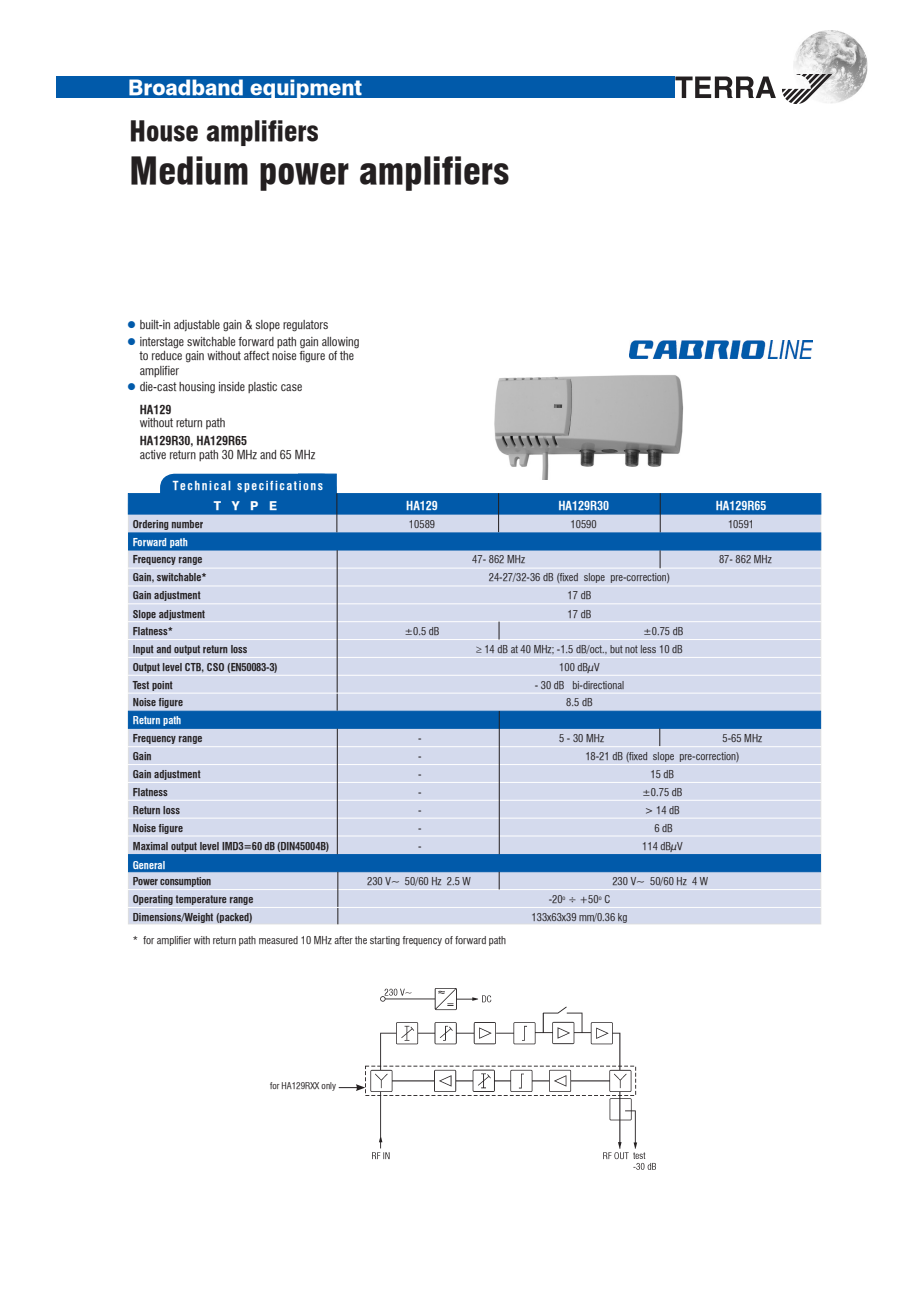
<style>
.page{position:relative;width:919px;height:1289px;background:#fff}
.page>*{position:absolute;margin:0;border:0;box-sizing:border-box;transform-origin:0 0}
.t1{font:900 36px "Helvetica LT Condensed";color:#231f20}
.t2{font:900 27px "Helvetica LT Condensed";color:#231f20}
.t3{font:21px "Helvetica Heavy Baltic";color:#fff}
.t4{font:12px/14.4px "Helvetica LT Condensed";color:#231f20}
.t5{font:700 12px "Helvetica LT Condensed";letter-spacing:.13em;color:#fff}
.t6{font:700 12px "Helvetica LT Condensed";color:#231f20}
.t7{font:700 12px "Helvetica LT Condensed";color:#fff}
.t8{font:12px "Helvetica Heavy Baltic";color:#fff}
.Times-rs{font:10.5px "Helvetica LT Condensed";color:#231f20}
.Times-rs-2{font:700 10.5px "Helvetica LT Condensed";color:#231f20}
.Times-rs-3{font:700 10.5px "Helvetica LT Condensed";color:#fff}
.Times-rs-4{font:700 10.5px "Helvetica LT Condensed";letter-spacing:-.02em;color:#231f20}
.t9{font:9px "Helvetica LT Condensed";color:#231f20}
.s1{color:#015aaa}
</style>
<div class="page">
<div style="left:56px;top:77px;width:619px;height:21px;background:#015aaa"></div>
<img style="left:793px;top:30px;width:74px;height:74px">
<div style="left:128px;top:503px;width:693px;height:421px;background:#d4daed;border:1px solid #dcdddf"></div>
<div style="left:128px;top:493px;width:693px;height:21px;background:#015aaa;border:1px solid #015aaa"></div>
<div style="left:161px;top:474px;width:174px;height:33px;background:#015aaa;border-radius:14px"></div>
<div style="left:160px;top:473px;width:176px;height:35px;border:2px solid #015aaa;border-radius:14px"></div>
<div style="left:298px;top:473px;width:38px;height:35px;background:#015aaa;border:1px solid #015aaa"></div>
<hr style="left:128px;top:568px;width:693px;height:1px;background:#fff">
<hr style="left:128px;top:585px;width:693px;height:1px;background:#fff">
<hr style="left:128px;top:603px;width:693px;height:1px;background:#fff">
<hr style="left:128px;top:621px;width:693px;height:1px;background:#fff">
<hr style="left:128px;top:639px;width:693px;height:1px;background:#fff">
<hr style="left:128px;top:657px;width:693px;height:1px;background:#fff">
<hr style="left:128px;top:675px;width:693px;height:1px;background:#fff">
<hr style="left:498px;top:493px;width:1px;height:39px;background:#231f20">
<hr style="left:660px;top:493px;width:1px;height:39px;background:#231f20">
<hr style="left:128px;top:764px;width:693px;height:1px;background:#fff">
<hr style="left:128px;top:835px;width:693px;height:1px;background:#fff">
<div style="left:128px;top:532px;width:693px;height:18px;background:#015aaa;border:1px solid #015aaa"></div>
<div style="left:128px;top:854px;width:692px;height:18px;background:#015aaa;border:1px solid #015aaa"></div>
<svg style="left:659px;top:550px;width:1px;height:18px"></svg>
<div style="left:128px;top:710px;width:692px;height:18px;background:#015aaa;border:1px solid #015aaa"></div>
<svg style="left:659px;top:728px;width:1px;height:18px"></svg>
<hr style="left:128px;top:782px;width:693px;height:1px;background:#fff">
<hr style="left:336px;top:493px;width:1px;height:39px;background:#231f20">
<hr style="left:128px;top:800px;width:693px;height:1px;background:#fff">
<hr style="left:128px;top:817px;width:693px;height:1px;background:#fff">
<hr style="left:337px;top:550px;width:1px;height:160px;background:#231f20">
<svg style="left:498px;top:621px;width:1px;height:18px"></svg>
<hr style="left:128px;top:746px;width:693px;height:1px;background:#fff">
<hr style="left:128px;top:889px;width:693px;height:1px;background:#fff">
<hr style="left:499px;top:711px;width:1px;height:143px;background:#231f20">
<svg style="left:499px;top:871px;width:1px;height:18px"></svg>
<hr style="left:337px;top:728px;width:1px;height:126px;background:#231f20">
<hr style="left:337px;top:871px;width:1px;height:53px;background:#231f20">
<hr style="left:128px;top:907px;width:693px;height:1px;background:#fff">
<hr style="left:128px;top:693px;width:693px;height:1px;background:#fff">
<img style="left:494px;top:375px;width:190px;height:104px">
<img style="left:675px;top:74px;width:156px;height:29px">
<img style="left:629px;top:340px;width:183px;height:18px">
<svg style="left:339px;top:1084px;width:26px;height:7px"></svg>
<img style="left:365px;top:988px;width:290px;height:181px">
<p class="t3" style="left:128px;top:74px;width:235px">Broadband equipment</p>
<p class="t2" style="left:130px;top:115px;width:190px">House amplifiers</p>
<p class="t1" style="left:130px;top:149px;width:381px">Medium power amplifiers</p>
<p class="t4" style="left:127px;top:317px;width:203px"><span class="s1">●</span> built-in adjustable gain &amp; slope regulators</p>
<p class="t4" style="left:140px;top:334px;width:221px;text-indent:-13px"><span class="s1">●</span> interstage switchable forward path gain allowing to reduce gain without affect noise figure of the amplifier</p>
<p class="t4" style="left:127px;top:379px;width:177px"><span class="s1">●</span> die-cast housing inside plastic case</p>
<p class="t6" style="left:140px;top:402px;width:33px">HA129</p>
<p class="t4" style="left:140px;top:416px;width:87px">without return path</p>
<p class="t6" style="left:140px;top:433px;width:109px">HA129R30, HA129R65</p>
<p class="t4" style="left:140px;top:447px;width:177px">active return path 30 MHz and 65 MHz</p>
<p class="t5" style="left:173px;top:479px;width:152px">Technical specifications</p>
<p class="t8" style="left:214px;top:498px;width:65px">T Y P E</p>
<p class="t5" style="left:406px;top:498px;width:33px">HA129</p>
<p class="t7" style="left:558px;top:498px;width:52px">HA129R30</p>
<p class="t7" style="left:715px;top:498px;width:52px">HA129R65</p>
<p class="Times-rs-2" style="left:133px;top:517px;width:72px">Ordering number</p>
<p class="Times-rs" style="left:409px;top:517px;width:28px">10589</p>
<p class="Times-rs" style="left:570px;top:517px;width:28px">10590</p>
<p class="Times-rs" style="left:728px;top:517px;width:28px">10591</p>
<p class="Times-rs-3" style="left:133px;top:535px;width:57px">Forward path</p>
<p class="Times-rs-2" style="left:133px;top:553px;width:71px">Frequency range</p>
<p class="Times-rs" style="left:472px;top:553px;width:54px">47- 862 MHz</p>
<p class="Times-rs" style="left:719px;top:553px;width:54px">87- 862 MHz</p>
<p class="Times-rs-2" style="left:133px;top:571px;width:75px">Gain, switchable*</p>
<p class="Times-rs" style="left:488px;top:571px;width:183px">24-27/32-36 dB (fixed slope pre-correction)</p>
<p class="Times-rs-2" style="left:133px;top:589px;width:69px">Gain adjustment</p>
<p class="Times-rs" style="left:567px;top:589px;width:25px">17 dB</p>
<p class="Times-rs-2" style="left:133px;top:607px;width:74px">Slope adjustment</p>
<p class="Times-rs" style="left:567px;top:607px;width:25px">17 dB</p>
<p class="Times-rs-2" style="left:133px;top:625px;width:42px">Flatness*</p>
<p class="Times-rs" style="left:404px;top:625px;width:37px">±0.5 dB</p>
<p class="Times-rs" style="left:643px;top:625px;width:42px">±0.75 dB</p>
<p class="Times-rs-2" style="left:133px;top:643px;width:116px">Input and output return loss</p>
<p class="Times-rs" style="left:476px;top:643px;width:208px">≥ 14 dB at 40 MHz; -1.5 dB/oct., but not less 10 dB</p>
<p class="Times-rs-2" style="left:133px;top:660px;width:146px">Output level CTB, CSO (EN50083-3)</p>
<p class="Times-rs" style="left:559px;top:660px;width:42px">100 dBµV</p>
<p class="Times-rs-2" style="left:133px;top:678px;width:41px">Test point</p>
<p class="Times-rs" style="left:535px;top:678px;width:91px">- 30 dB bi-directional</p>
<p class="Times-rs-2" style="left:133px;top:695px;width:52px">Noise figure</p>
<p class="Times-rs" style="left:566px;top:695px;width:28px">8.5 dB</p>
<p class="Times-rs-3" style="left:133px;top:713px;width:50px">Return path</p>
<p class="Times-rs-2" style="left:133px;top:732px;width:71px">Frequency range</p>
<p class="Times-rs" style="left:418px;top:732px;width:5px">-</p>
<p class="Times-rs" style="left:559px;top:732px;width:46px">5 - 30 MHz</p>
<p class="Times-rs" style="left:722px;top:732px;width:41px">5-65 MHz</p>
<p class="Times-rs-2" style="left:133px;top:750px;width:20px">Gain</p>
<p class="Times-rs" style="left:418px;top:750px;width:5px">-</p>
<p class="Times-rs" style="left:585px;top:750px;width:156px">18-21 dB (fixed slope pre-correction)</p>
<p class="Times-rs-2" style="left:133px;top:767px;width:69px">Gain adjustment</p>
<p class="Times-rs" style="left:418px;top:767px;width:5px">-</p>
<p class="Times-rs" style="left:650px;top:767px;width:25px">15 dB</p>
<p class="Times-rs-2" style="left:133px;top:786px;width:36px">Flatness</p>
<p class="Times-rs" style="left:418px;top:786px;width:5px">-</p>
<p class="Times-rs" style="left:642px;top:786px;width:42px">±0.75 dB</p>
<p class="Times-rs-2" style="left:133px;top:803px;width:49px">Return loss</p>
<p class="Times-rs" style="left:418px;top:803px;width:5px">-</p>
<p class="Times-rs" style="left:644px;top:803px;width:37px">&gt; 14 dB</p>
<p class="Times-rs-2" style="left:133px;top:821px;width:52px">Noise figure</p>
<p class="Times-rs" style="left:418px;top:821px;width:5px">-</p>
<p class="Times-rs" style="left:654px;top:821px;width:20px">6 dB</p>
<p class="Times-rs-2" style="left:133px;top:839px;width:198px">Maximal output level IMD3=60 dB (DIN45004B)</p>
<p class="Times-rs" style="left:418px;top:839px;width:5px">-</p>
<p class="Times-rs" style="left:642px;top:839px;width:42px">114 dBµV</p>
<p class="Times-rs-3" style="left:133px;top:858px;width:34px">General</p>
<p class="Times-rs-4" style="left:133px;top:874px;width:80px">Power consumption</p>
<p class="Times-rs" style="left:367px;top:874px;width:105px">230 V~ 50/60 Hz 2.5 W</p>
<p class="Times-rs" style="left:612px;top:874px;width:97px">230 V~ 50/60 Hz 4 W</p>
<p class="Times-rs-2" style="left:133px;top:892px;width:122px">Operating temperature range</p>
<p class="Times-rs" style="left:548px;top:892px;width:63px">-20<sup>o</sup> ÷ +50<sup>o</sup> C</p>
<p class="Times-rs-2" style="left:133px;top:910px;width:121px">Dimensions/Weight (packed)</p>
<p class="Times-rs" style="left:531px;top:910px;width:97px">133x63x39 mm/0.36 kg</p>
<p class="Times-rs" style="left:133px;top:933px;width:375px">* for amplifier with return path measured 10 MHz after the starting frequency of forward path</p>
<p class="t9" style="left:270px;top:1080px;width:67px">for HA129RXX only</p>
</div>
